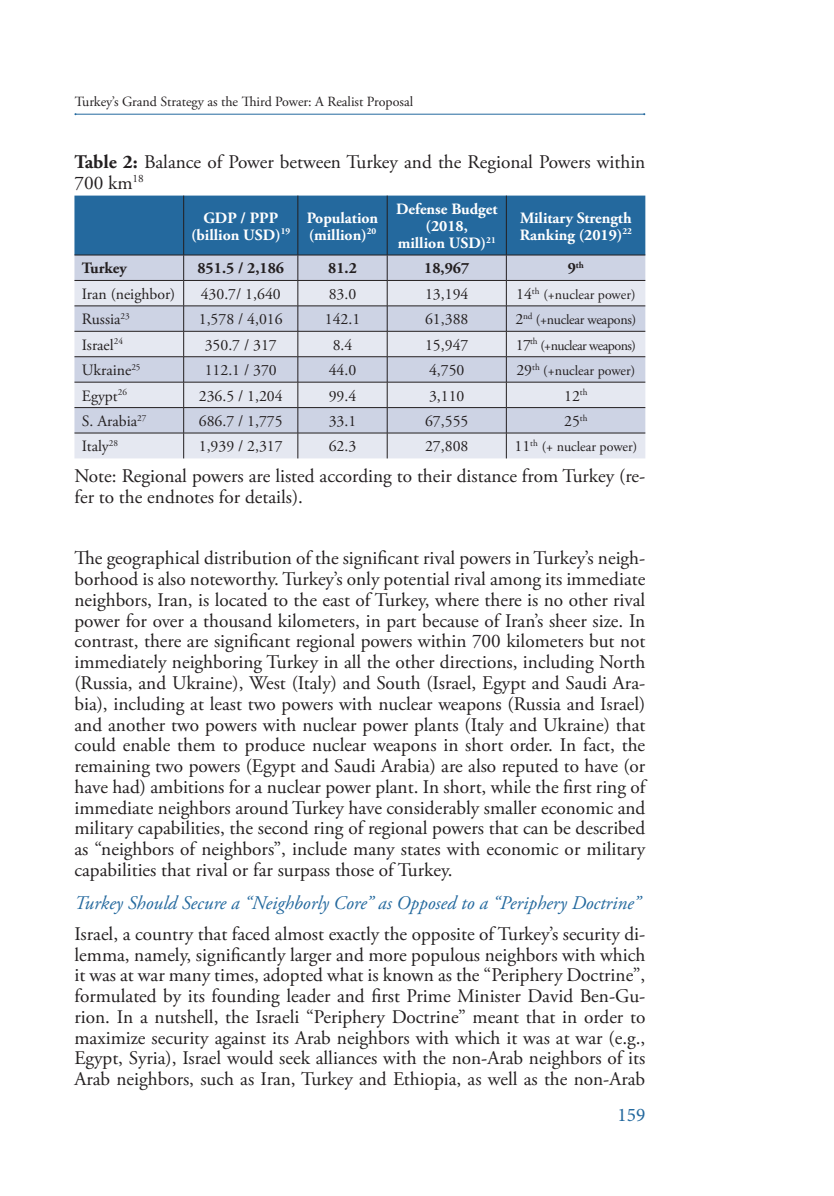
<style>
.page{position:relative;width:834px;height:1196px;background:#fff}
.page>*{position:absolute;margin:0;border:0;box-sizing:border-box;transform-origin:0 0}
.t1{font:19.25px/20.8px "Adobe Garamond Pro";color:#231f20}
.t2{font:italic 19.25px "Adobe Garamond Pro";color:#24699e}
.t3{font:19.25px "Minion Pro";color:#24699e}
.t4{font:15.75px "Adobe Garamond Pro";color:#231f20}
.t5{font:700 15.75px/17px "Adobe Garamond Pro";color:#fff;text-align:center}
.t6{font:700 15.75px "Adobe Garamond Pro";color:#231f20}
.t7{font:14px "Adobe Garamond Pro";color:#231f20}
.t8{font:14px "Adobe Garamond Pro";letter-spacing:-.04em;color:#231f20}
.t9{font:14px "Adobe Garamond Pro";letter-spacing:-.02em;color:#231f20}
.t10{font:700 9.1px "Adobe Garamond Pro";color:#231f20}
.s1{font-weight:700}
.s2{font-size:15.75px}
</style>
<div class="page">
<hr style="left:76px;top:114px;width:568px;height:1px;background:#24699e">
<svg style="left:74px;top:196px;width:571px;height:262px;background:#aabcd2"></svg>
<p class="t7" style="left:75px;top:93px;width:340px">Turkey’s Grand Strategy as the Third Power: A Realist Proposal</p>
<p class="t1" style="left:74px;top:152px;width:572px"><span class="s1">Table 2:</span> Balance of Power between Turkey and the Regional Powers within<br>700 km<sup>18</sup></p>
<p class="t5" style="left:191px;top:209px;width:101px">GDP / PPP (billion USD)<sup>19</sup></p>
<p class="t5" style="left:307px;top:209px;width:73px;text-align:left">Population (million)<sup>20</sup></p>
<p class="t5" style="left:396px;top:201px;width:103px">Defense Budget (2018,<br>million USD)<sup>21</sup></p>
<p class="t5" style="left:519px;top:209px;width:114px;text-align:left">Military Strength<br>Ranking (2019)<sup>22</sup></p>
<p class="t6" style="left:82px;top:259px;width:46px">Turkey</p>
<p class="t6" style="left:197px;top:259px;width:88px">851.5 / 2,186</p>
<p class="t6" style="left:328px;top:259px;width:30px">81.2</p>
<p class="t6" style="left:424px;top:259px;width:47px">18,967</p>
<p class="t10" style="left:567px;top:260px;width:18px"><span class="s2">9</span>th</p>
<p class="t4" style="left:82px;top:284px;width:95px">Iran (neighbor)</p>
<p class="t4" style="left:201px;top:284px;width:81px">430.7/ 1,640</p>
<p class="t4" style="left:328px;top:284px;width:29px">83.0</p>
<p class="t4" style="left:425px;top:284px;width:45px">13,194</p>
<p class="t7" style="left:516px;top:286px;width:121px"><span class="s2">14</span><sup>th</sup> (+nuclear power)</p>
<p class="t4" style="left:82px;top:310px;width:49px">Russia<sup>23</sup></p>
<p class="t4" style="left:199px;top:310px;width:85px">1,578 / 4,016</p>
<p class="t4" style="left:325px;top:310px;width:37px">142.1</p>
<p class="t4" style="left:425px;top:310px;width:45px">61,388</p>
<p class="t9" style="left:515px;top:311px;width:122px"><span class="s2">2</span><sup>nd</sup> (+nuclear weapons)</p>
<p class="t4" style="left:82px;top:335px;width:43px">Israel<sup>24</sup></p>
<p class="t4" style="left:205px;top:335px;width:74px">350.7 / 317</p>
<p class="t4" style="left:332px;top:335px;width:21px">8.4</p>
<p class="t4" style="left:425px;top:335px;width:45px">15,947</p>
<p class="t8" style="left:515px;top:337px;width:122px"><span class="s2">17</span><sup>th</sup> (+nuclear weapons)</p>
<p class="t4" style="left:82px;top:361px;width:60px">Ukraine<sup>25</sup></p>
<p class="t4" style="left:205px;top:361px;width:74px">112.1 / 370</p>
<p class="t4" style="left:329px;top:361px;width:29px">44.0</p>
<p class="t4" style="left:429px;top:361px;width:37px">4,750</p>
<p class="t7" style="left:516px;top:362px;width:120px"><span class="s2">29</span><sup>th</sup> (+nuclear power)</p>
<p class="t4" style="left:82px;top:386px;width:47px">Egypt<sup>26</sup></p>
<p class="t4" style="left:199px;top:386px;width:85px">236.5 / 1,204</p>
<p class="t4" style="left:329px;top:386px;width:29px">99.4</p>
<p class="t4" style="left:429px;top:386px;width:37px">3,110</p>
<p class="t4" style="left:564px;top:386px;width:25px">12<sup>th</sup></p>
<p class="t4" style="left:82px;top:411px;width:66px">S. Arabia<sup>27</sup></p>
<p class="t4" style="left:199px;top:411px;width:85px">686.7 / 1,775</p>
<p class="t4" style="left:329px;top:411px;width:29px">33.1</p>
<p class="t4" style="left:425px;top:411px;width:45px">67,555</p>
<p class="t4" style="left:564px;top:411px;width:25px">25<sup>th</sup></p>
<p class="t4" style="left:82px;top:437px;width:38px">Italy<sup>28</sup></p>
<p class="t4" style="left:199px;top:437px;width:85px">1,939 / 2,317</p>
<p class="t4" style="left:329px;top:437px;width:29px">62.3</p>
<p class="t4" style="left:425px;top:437px;width:45px">27,808</p>
<p class="t7" style="left:514px;top:438px;width:124px"><span class="s2">11</span><sup>th</sup> (+ nuclear power)</p>
<p class="t1" style="left:74px;top:466px;width:572px">Note: Regional powers are listed according to their distance from Turkey (re&shy;fer to the endnotes for details).</p>
<p class="t1" style="left:74px;top:548px;width:572px;text-align:justify">The geographical distribution of the significant rival powers in Turkey’s neigh&shy;borhood is also noteworthy. Turkey’s only potential rival among its immediate neighbors, Iran, is located to the east of Turkey, where there is no other rival power for over a thousand kilometers, in part because of Iran’s sheer size. In contrast, there are significant regional powers within 700 kilometers but not immediately neighboring Turkey in all the other directions, including North (Russia, and Ukraine), West (Italy) and South (Israel, Egypt and Saudi Ara&shy;bia), including at least two powers with nuclear weapons (Russia and Israel) and another two powers with nuclear power plants (Italy and Ukraine) that could enable them to produce nuclear weapons in short order. In fact, the remaining two powers (Egypt and Saudi Arabia) are also reputed to have (or have had) ambitions for a nuclear power plant. In short, while the first ring of immediate neighbors around Turkey have considerably smaller economic and military capabilities, the second ring of regional powers that can be described as “neighbors of neighbors”, include many states with economic or military capabilities that rival or far surpass those of Turkey.</p>
<p class="t2" style="left:74px;top:891px;width:567px">Turkey Should Secure a “Neighborly Core” as Opposed to a “Periphery Doctrine”</p>
<p class="t1" style="left:74px;top:924px;width:572px;text-align:justify">Israel, a country that faced almost exactly the opposite of Turkey’s security di&shy;lemma, namely, significantly larger and more populous neighbors with which it was at war many times, adopted what is known as the “Periphery Doctrine”, formulated by its founding leader and first Prime Minister David Ben-Gu&shy;rion. In a nutshell, the Israeli “Periphery Doctrine” meant that in order to maximize security against its Arab neighbors with which it was at war (e.g., Egypt, Syria), Israel would seek alliances with the non-Arab neighbors of its Arab neighbors, such as Iran, Turkey and Ethiopia, as well as the non-Arab</p>
<p class="t3" style="left:617px;top:1101px;width:29px">159</p>
</div>
